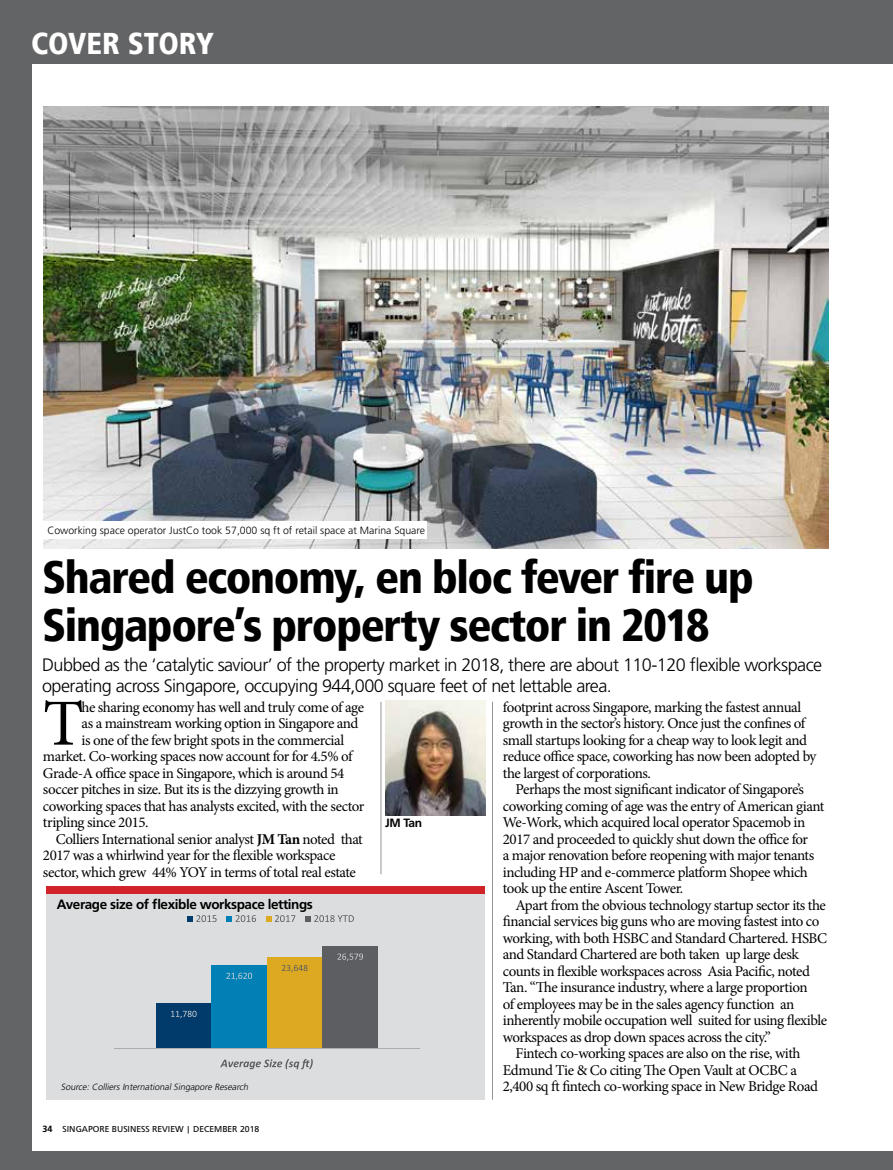
<style>
.page{position:relative;width:893px;height:1170px;background:#fff}
.page>*{position:absolute;margin:0;border:0;box-sizing:border-box;transform-origin:0 0}
.t1{font:65.7px "Minion Pro";color:#000}
.t2{font:900 condensed 45px/48px "Frutiger";letter-spacing:-.03em;color:#000}
.t3{font:900 condensed 30px "Frutiger";color:#fff}
.t4{font:300 18px/21px "Frutiger";letter-spacing:-.03em;color:#000}
.t5{font:15px/16.5px "Minion Pro";letter-spacing:-.035em;color:#000}
.t6{font:700 13.5px "Frutiger";letter-spacing:-.03em;color:#000}
.t7{font:700 12px "Frutiger";color:#000}
.t8{font:300 10.5px "Frutiger";color:#000}
.t9{font:italic 300 9px "Frutiger";color:#000}
.t10{font:9px "Frutiger";color:#000}
.s1{font-weight:700}
</style>
<div class="page">
<div style="left:0;top:0;width:31px;height:1166px;background:#636466"></div>
<div style="left:0;top:1150px;width:893px;height:19px;background:#636466"></div>
<div style="left:0;top:0;width:893px;height:63px;background:#636466"></div>
<hr style="left:492px;top:701px;width:1px;height:398px;background:#939598">
<hr style="left:381px;top:701px;width:1px;height:173px;background:#939598">
<img style="left:43px;top:106px;width:785px;height:442px">
<div style="left:43px;top:521px;width:383px;height:17px;background:#fff"></div>
<img style="left:385px;top:700px;width:100px;height:115px">
<div style="left:47px;top:889px;width:438px;height:210px;background:#dcddde"></div>
<div style="left:47px;top:885px;width:438px;height:8px;background:#d2232a"></div>
<div style="left:156px;top:1002px;width:55px;height:46px;background:#003b6c"></div>
<div style="left:211px;top:964px;width:56px;height:84px;background:#0080b5"></div>
<div style="left:267px;top:957px;width:55px;height:91px;background:#dca921"></div>
<div style="left:322px;top:945px;width:56px;height:103px;background:#5d5e61"></div>
<hr style="left:114px;top:1048px;width:306px;height:1px;background:#c6c8ca">
<svg style="left:171px;top:1010px;width:26px;height:8px"></svg>
<svg style="left:226px;top:972px;width:26px;height:8px"></svg>
<svg style="left:282px;top:964px;width:26px;height:8px"></svg>
<svg style="left:337px;top:953px;width:26px;height:7px"></svg>
<svg style="left:220px;top:1059px;width:93px;height:10px"></svg>
<svg style="left:187px;top:915px;width:30px;height:6px"></svg>
<svg style="left:227px;top:915px;width:29px;height:6px"></svg>
<svg style="left:266px;top:915px;width:29px;height:6px"></svg>
<svg style="left:305px;top:915px;width:49px;height:6px"></svg>
<h3 class="t3" style="left:31px;top:26px;width:184px">cover story</h3>
<p class="t8" style="left:47px;top:524px;width:379px">Coworking space operator JustCo took 57,000 sq ft of retail space at Marina Square</p>
<h2 class="t2" style="left:42px;top:553px;width:713px">Shared economy, en bloc fever fire up<br>Singapore’s property sector in 2018</h2>
<p class="t4" style="left:42px;top:654px;width:781px">Dubbed as the ‘catalytic saviour’ of the property market in 2018, there are about 110-120 flexible workspace operating across Singapore, occupying 944,000 square feet of net lettable area.</p>
<p class="t5" style="left:503px;top:698px;width:315px">footprint across Singapore, marking the fastest annual growth in the sector’s history. Once just the confines of small startups looking for a cheap way to look legit and reduce office space, coworking has now been adopted by the largest of corporations.</p>
<p class="t5" style="left:503px;top:781px;width:323px;text-indent:13px">Perhaps the most significant indicator of Singapore’s coworking coming of age was the entry of American giant We-Work, which acquired local operator Spacemob in 2017 and proceeded to quickly shut down the office for<br>a major renovation before reopening with major tenants including HP and e-commerce platform Shopee which took up the entire Ascent Tower.</p>
<p class="t5" style="left:516px;top:896px;width:312px">Apart from the obvious technology startup sector its the</p>
<p class="t5" style="left:503px;top:913px;width:318px">financial services big guns who are moving fastest into co</p>
<p class="t5" style="left:503px;top:929px;width:326px">working, with both HSBC and Standard Chartered. HSBC</p>
<p class="t5" style="left:503px;top:946px;width:298px">and Standard Chartered are both taken up large desk</p>
<p class="t5" style="left:503px;top:962px;width:309px">counts in flexible workspaces across Asia Pacific, noted</p>
<p class="t5" style="left:503px;top:979px;width:306px">Tan. “The insurance industry, where a large proportion</p>
<p class="t5" style="left:503px;top:995px;width:293px">of employees may be in the sales agency function an</p>
<p class="t5" style="left:503px;top:1012px;width:326px">inherently mobile occupation well suited for using flexible</p>
<p class="t5" style="left:503px;top:1028px;width:269px">workspaces as drop down spaces across the city.”</p>
<p class="t5" style="left:516px;top:1045px;width:286px">Fintech co-working spaces are also on the rise, with</p>
<p class="t5" style="left:503px;top:1061px;width:296px">Edmund Tie &amp; Co citing The Open Vault at OCBC a</p>
<p class="t5" style="left:503px;top:1078px;width:317px">2,400 sq ft fintech co-working space in New Bridge Road</p>
<h1 class="t1" style="left:43px;top:679px;width:42px">T</h1>
<p class="t5" style="left:82px;top:698px;width:284px">he sharing economy has well and truly come of age</p>
<p class="t5" style="left:82px;top:715px;width:278px">as a mainstream working option in Singapore and</p>
<p class="t5" style="left:82px;top:731px;width:264px">is one of the few bright spots in the commercial</p>
<p class="t5" style="left:43px;top:748px;width:311px">market. Co-working spaces now account for for 4.5% of</p>
<p class="t5" style="left:43px;top:764px;width:303px">Grade-A office space in Singapore, which is around 54</p>
<p class="t5" style="left:43px;top:781px;width:297px">soccer pitches in size. But its is the dizzying growth in</p>
<p class="t5" style="left:43px;top:797px;width:323px">coworking spaces that has analysts excited, with the sector</p>
<p class="t5" style="left:43px;top:814px;width:107px">tripling since 2015.</p>
<p class="t5" style="left:56px;top:830px;width:309px">Colliers International senior analyst <span class="s1">JM Tan</span> noted that</p>
<p class="t5" style="left:43px;top:847px;width:294px">2017 was a whirlwind year for the flexible workspace</p>
<p class="t5" style="left:43px;top:863px;width:314px">sector, which grew 44% YOY in terms of total real estate</p>
<p class="t7" style="left:385px;top:815px;width:38px">JM Tan</p>
<p class="t6" style="left:57px;top:895px;width:258px">Average size of flexible workspace lettings</p>
<p class="t9" style="left:61px;top:1082px;width:191px">Source: Colliers International Singapore Research</p>
<p class="t10" style="left:43px;top:1123px;width:186px"><span class="s1">34</span> SINGAPORE BUSINESS REVIEW | DECEMBER</p>
<p class="t10" style="left:240px;top:1123px;width:21px">2018</p>
</div>
